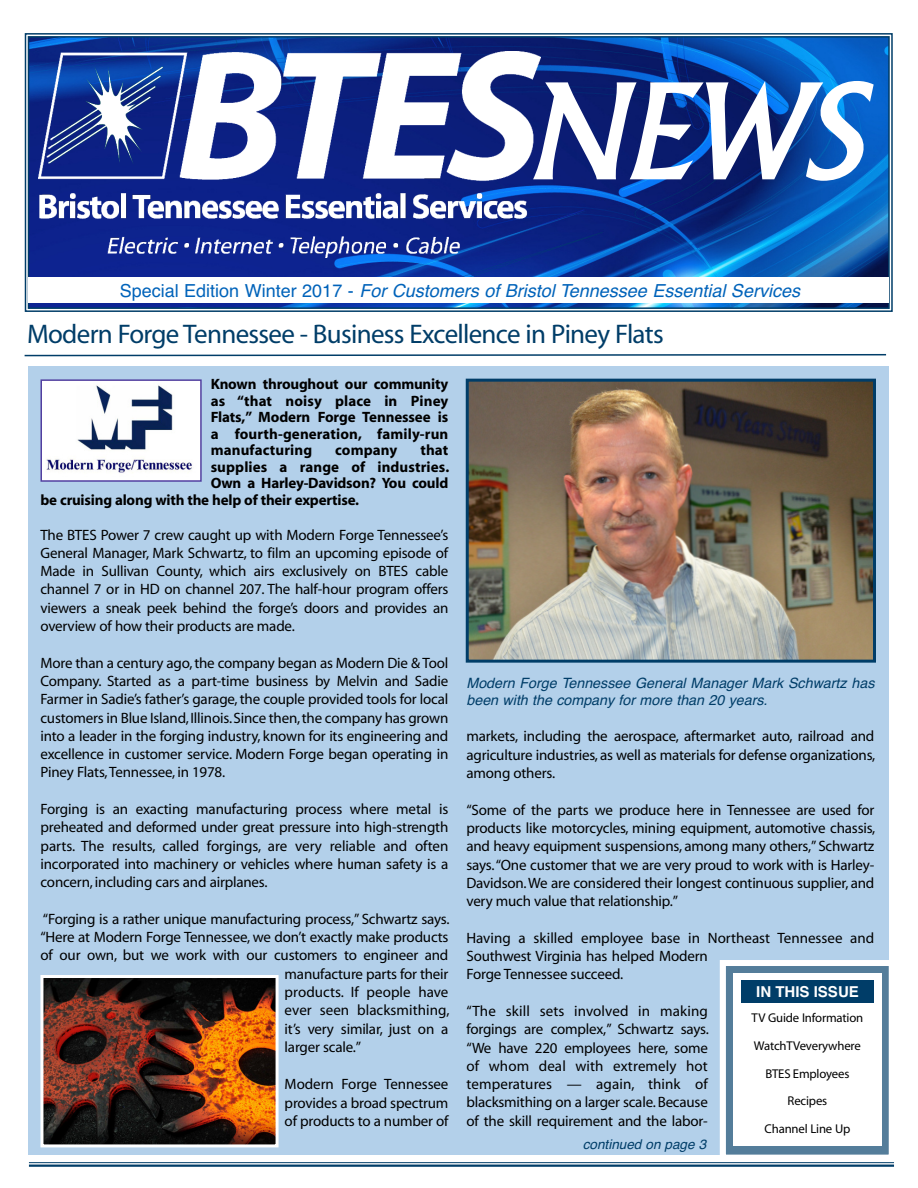
<style>
.page{position:relative;width:918px;height:1188px;background:#fff}
.page>*{position:absolute;margin:0;border:0;box-sizing:border-box;transform-origin:0 0}
.t1{font:italic 141px "Narkisim";color:#fff}
.t2{font:27px "Myriad";letter-spacing:-.025em;color:#003d68}
.t3{font:italic 18px "Helvetica";color:#0063ba}
.t4{font:15px/18.3px "Myriad";letter-spacing:-.015em;color:#000;text-align:justify}
.t5{font:700 15px/16.5px "Myriad";letter-spacing:-.005em;color:#000;text-align:justify}
.t6{font:15px "Myriad";letter-spacing:.005em;color:#000}
.t7{font:700 15px "Helvetica";color:#fff}
.t8{font:italic 14.25px/17.1px "Helvetica";color:#003d68}
.t9{font:italic 13.5px "Helvetica";color:#003d68}
.t10{font:12.75px/27.6px "Myriad";letter-spacing:-.015em;color:#000;text-align:center}
.s1{font-style:normal}
</style>
<div class="page">
<div style="left:28px;top:366px;width:860px;height:789px;background:#b3d0ea"></div>
<svg style="left:24px;top:353px;width:863px;height:4px"></svg>
<img style="left:31px;top:39px;width:856px;height:267px">
<div style="left:25px;top:33px;width:868px;height:279px;border:2px solid #003d68"></div>
<div style="left:28px;top:36px;width:862px;height:273px;border:2px solid #003d68"></div>
<div style="left:28px;top:277px;width:861px;height:26px;background:#fff"></div>
<hr style="left:29px;top:1162px;width:865px;height:1px;background:#003d68">
<hr style="left:29px;top:1165px;width:865px;height:2px;background:#003d68">
<div style="left:726px;top:966px;width:163px;height:189px;background:#547d9a"></div>
<div style="left:720px;top:960px;width:175px;height:201px;border:6px solid #fff"></div>
<div style="left:733px;top:974px;width:149px;height:172px;background:#fff"></div>
<div style="left:741px;top:980px;width:133px;height:23px;background:#003d68"></div>
<img style="left:470px;top:383px;width:402px;height:276px">
<div style="left:466px;top:379px;width:410px;height:284px;border:3px solid #003d68"></div>
<img style="left:38px;top:51px;width:502px;height:207px">
<img style="left:43px;top:382px;width:156px;height:97px">
<div style="left:40px;top:379px;width:162px;height:103px;border:2px solid #523fa0"></div>
<img style="left:44px;top:979px;width:231px;height:164px">
<div style="left:40px;top:975px;width:239px;height:172px;border:3px solid #fff"></div>
<h1 class="t1" style="left:522px;top:48px;width:373px">NEWS</h1>
<p class="t3" style="left:120px;top:280px;width:682px"><span class="s1">Special Edition Winter 2017 -</span> For Customers of Bristol Tennessee Essential Services</p>
<h2 class="t2" style="left:27px;top:324px;width:638px">Modern Forge Tennessee - Business Excellence in Piney Flats</h2>
<p class="t5" style="left:211px;top:377px;width:239px">Known throughout our community as “that noisy place in Piney Flats,” Modern Forge Tennessee is a fourth-generation, family-run manufacturing</p>
<p class="t5" style="left:335px;top:443px;width:64px">company</p>
<p class="t5" style="left:420px;top:443px;width:29px">that</p>
<p class="t5" style="left:211px;top:460px;width:240px">supplies a range of industries.</p>
<p class="t5" style="left:211px;top:476px;width:239px">Own a Harley-Davidson? You could</p>
<p class="t5" style="left:40px;top:493px;width:320px">be cruising along with the help of their expertise.</p>
<p class="t4" style="left:40px;top:527px;width:409px">The BTES Power 7 crew caught up with Modern Forge Tennessee’s General Manager, Mark Schwartz, to film an upcoming episode of Made in Sullivan County, which airs exclusively on BTES cable channel 7 or in HD on channel 207. The half-hour program offers viewers a sneak peek behind the forge’s doors and provides an overview of how their products are made.</p>
<p class="t4" style="left:40px;top:655px;width:409px">More than a century ago,the company began as Modern Die &amp; Tool Company. Started as a part-time business by Melvin and Sadie Farmer in Sadie’s father’s garage,the couple provided tools for local customers in Blue Island,Illinois.Since then,the company has grown into a leader in the forging industry, known for its engineering and excellence in customer service. Modern Forge began operating in Piney Flats,Tennessee, in 1978.</p>
<p class="t4" style="left:40px;top:801px;width:409px">Forging is an exacting manufacturing process where metal is preheated and deformed under great pressure into high-strength parts. The results, called forgings, are very reliable and often incorporated into machinery or vehicles where human safety is a concern, including cars and airplanes.</p>
<p class="t4" style="left:43px;top:911px;width:408px">“Forging is a rather unique manufacturing process,” Schwartz says.</p>
<p class="t4" style="left:41px;top:929px;width:409px">“Here at Modern Forge Tennessee, we don’t exactly make products</p>
<p class="t4" style="left:41px;top:948px;width:409px">of our own, but we work with our customers to engineer and</p>
<p class="t4" style="left:285px;top:966px;width:165px">manufacture parts for their</p>
<p class="t4" style="left:285px;top:984px;width:165px">products. If people have</p>
<p class="t6" style="left:285px;top:1005px;width:166px">ever seen blacksmithing,</p>
<p class="t4" style="left:285px;top:1021px;width:165px">it’s very similar, just on a</p>
<p class="t4" style="left:285px;top:1039px;width:78px">larger scale.”</p>
<p class="t4" style="left:285px;top:1077px;width:165px">Modern Forge Tennessee provides a broad spectrum of products to a number of</p>
<p class="t8" style="left:467px;top:674px;width:409px">Modern Forge Tennessee General Manager Mark Schwartz has been with the company for more than 20 years.</p>
<p class="t4" style="left:466px;top:729px;width:410px">markets, including the aerospace, aftermarket auto, railroad and agriculture industries, as well as materials for defense organizations, among others.</p>
<p class="t4" style="left:466px;top:802px;width:410px">“Some of the parts we produce here in Tennessee are used for products like motorcycles, mining equipment, automotive chassis, and heavy equipment suspensions, among many others,” Schwartz says.“One customer that we are very proud to work with is Harley-Davidson.We are considered their longest continuous supplier, and very much value that relationship.”</p>
<p class="t4" style="left:466px;top:930px;width:409px;text-align:left">Having a skilled employee base in Northeast Tennessee and<br>Southwest Virginia has helped Modern<br>Forge Tennessee succeed.</p>
<p class="t4" style="left:466px;top:1003px;width:244px">“The skill sets involved in making forgings are complex,” Schwartz says. “We have 220 employees here, some of whom deal with extremely hot temperatures — again, think of blacksmithing on a larger scale.Because of the skill requirement and the labor-</p>
<p class="t7" style="left:756px;top:983px;width:104px">IN THIS ISSUE</p>
<p class="t10" style="left:752px;top:1005px;width:113px">TV Guide Information<br>WatchTVeverywhere<br>BTES Employees<br>Recipes<br>Channel Line Up</p>
<p class="t9" style="left:583px;top:1137px;width:125px">continued on page 3</p>
</div>
